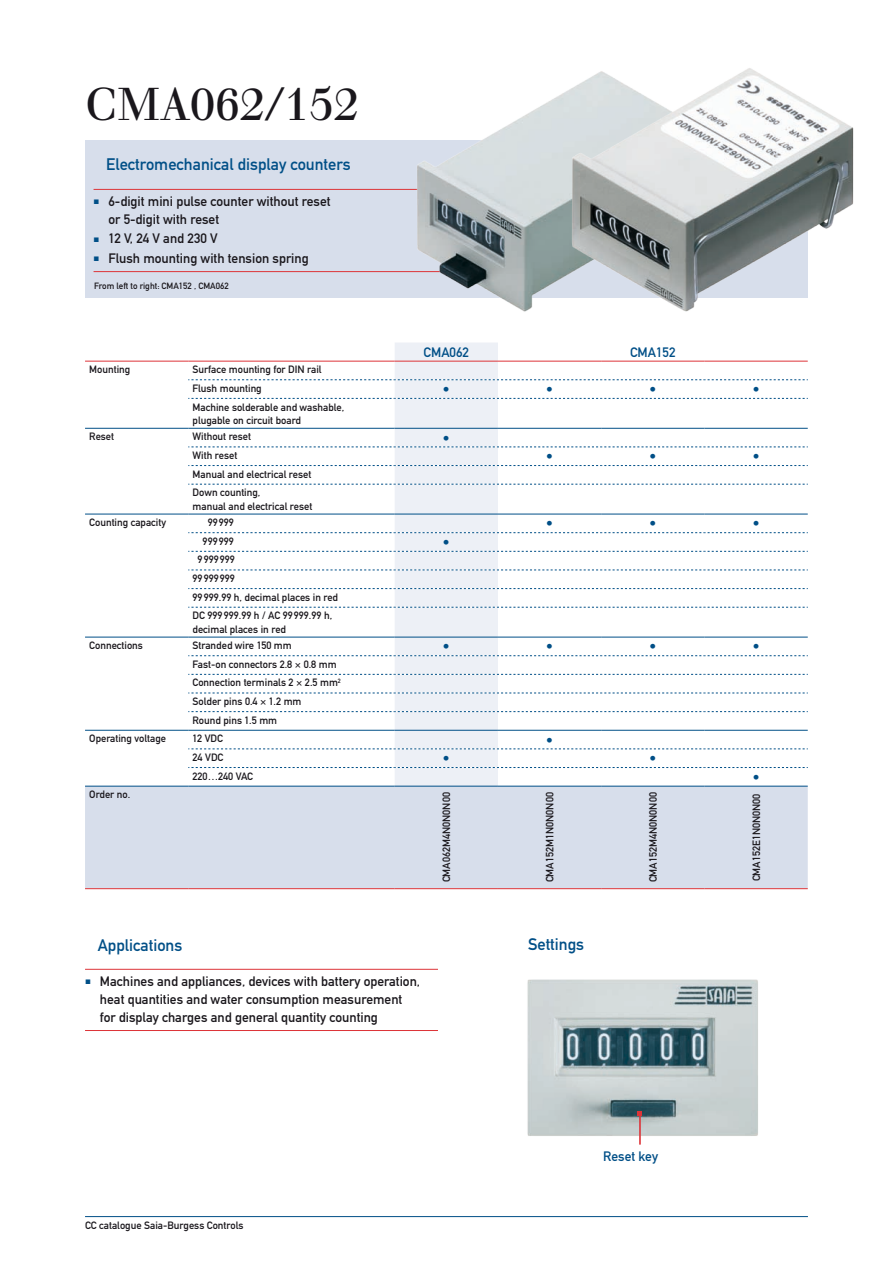
<style>
.page{position:relative;width:893px;height:1263px;background:#fff}
.page>*{position:absolute;margin:0;border:0;box-sizing:border-box;transform-origin:0 0}
._000_Titel_WB_19_20{font:45px "Walbaum";color:#1a171c}
._004_Subtitel_11_13{font:16.5px "DIN Mittelschrift";color:#004f87}
._006_Content{font:13.5px/18px "DIN Mittelschrift";color:#1a171c}
._006_Content-2{font:13.5px "DIN Mittelschrift";color:#004f87}
.Punkte{font:13.5px "DIN Mittelschrift";color:#004f87}
._006_Tabelle{font:10.5px/13.5px "DIN Mittelschrift";color:#1a171c}
._006_Tabelle_Kopie{font:9px "DIN Mittelschrift";color:#1a171c}
.s1{font-family:"Arial";font-size:9.75px;color:#004f87}
</style>
<div class="page">
<img style="left:527px;top:979px;width:231px;height:163px">
<hr style="left:85px;top:1216px;width:723px;height:1px;background:#004f87">
<div style="left:85px;top:140px;width:723px;height:158px;background:#d7deeb"></div>
<hr style="left:94px;top:189px;width:352px;height:1px;background:#dd3438">
<hr style="left:94px;top:271px;width:352px;height:1px;background:#dd3438">
<div style="left:395px;top:343px;width:103px;height:443px;background:#edf0f6"></div>
<div style="left:85px;top:787px;width:723px;height:101px;background:#d7deeb"></div>
<svg style="left:188px;top:398px;width:620px;height:1px"></svg>
<svg style="left:188px;top:447px;width:620px;height:1px"></svg>
<svg style="left:188px;top:465px;width:620px;height:1px"></svg>
<svg style="left:188px;top:484px;width:620px;height:1px"></svg>
<svg style="left:188px;top:532px;width:620px;height:1px"></svg>
<svg style="left:188px;top:551px;width:620px;height:1px"></svg>
<svg style="left:188px;top:570px;width:620px;height:1px"></svg>
<svg style="left:188px;top:588px;width:620px;height:1px"></svg>
<svg style="left:188px;top:607px;width:620px;height:1px"></svg>
<svg style="left:188px;top:655px;width:620px;height:1px"></svg>
<svg style="left:188px;top:674px;width:620px;height:1px"></svg>
<svg style="left:188px;top:693px;width:620px;height:1px"></svg>
<svg style="left:188px;top:711px;width:620px;height:1px"></svg>
<svg style="left:188px;top:749px;width:620px;height:1px"></svg>
<svg style="left:188px;top:767px;width:620px;height:1px"></svg>
<hr style="left:85px;top:786px;width:103px;height:1px;background:#004f87">
<hr style="left:188px;top:786px;width:207px;height:1px;background:#004f87">
<hr style="left:395px;top:786px;width:103px;height:1px;background:#004f87">
<hr style="left:498px;top:786px;width:103px;height:1px;background:#004f87">
<hr style="left:601px;top:786px;width:103px;height:1px;background:#004f87">
<hr style="left:704px;top:786px;width:104px;height:1px;background:#004f87">
<hr style="left:85px;top:637px;width:103px;height:1px;background:#004f87">
<hr style="left:188px;top:637px;width:207px;height:1px;background:#004f87">
<hr style="left:395px;top:637px;width:103px;height:1px;background:#004f87">
<hr style="left:498px;top:637px;width:103px;height:1px;background:#004f87">
<hr style="left:601px;top:637px;width:103px;height:1px;background:#004f87">
<hr style="left:704px;top:637px;width:104px;height:1px;background:#004f87">
<hr style="left:85px;top:730px;width:103px;height:1px;background:#004f87">
<hr style="left:188px;top:730px;width:207px;height:1px;background:#004f87">
<hr style="left:395px;top:730px;width:103px;height:1px;background:#004f87">
<hr style="left:498px;top:730px;width:103px;height:1px;background:#004f87">
<hr style="left:601px;top:730px;width:103px;height:1px;background:#004f87">
<hr style="left:704px;top:730px;width:104px;height:1px;background:#004f87">
<hr style="left:85px;top:428px;width:103px;height:1px;background:#004f87">
<hr style="left:188px;top:428px;width:207px;height:1px;background:#004f87">
<hr style="left:395px;top:428px;width:103px;height:1px;background:#004f87">
<hr style="left:498px;top:428px;width:103px;height:1px;background:#004f87">
<hr style="left:601px;top:428px;width:103px;height:1px;background:#004f87">
<hr style="left:704px;top:428px;width:104px;height:1px;background:#004f87">
<hr style="left:85px;top:514px;width:103px;height:1px;background:#004f87">
<hr style="left:188px;top:514px;width:207px;height:1px;background:#004f87">
<hr style="left:395px;top:514px;width:103px;height:1px;background:#004f87">
<hr style="left:498px;top:514px;width:103px;height:1px;background:#004f87">
<hr style="left:601px;top:514px;width:103px;height:1px;background:#004f87">
<hr style="left:704px;top:514px;width:104px;height:1px;background:#004f87">
<hr style="left:85px;top:361px;width:103px;height:1px;background:#dd3438">
<hr style="left:188px;top:361px;width:207px;height:1px;background:#dd3438">
<hr style="left:395px;top:361px;width:103px;height:1px;background:#dd3438">
<hr style="left:498px;top:361px;width:103px;height:1px;background:#dd3438">
<hr style="left:601px;top:361px;width:103px;height:1px;background:#dd3438">
<hr style="left:704px;top:361px;width:104px;height:1px;background:#dd3438">
<svg style="left:188px;top:379px;width:620px;height:1px"></svg>
<hr style="left:85px;top:888px;width:103px;height:1px;background:#dd3438">
<hr style="left:188px;top:888px;width:207px;height:1px;background:#dd3438">
<hr style="left:395px;top:888px;width:103px;height:1px;background:#dd3438">
<hr style="left:498px;top:888px;width:103px;height:1px;background:#dd3438">
<hr style="left:601px;top:888px;width:103px;height:1px;background:#dd3438">
<hr style="left:704px;top:888px;width:104px;height:1px;background:#dd3438">
<hr style="left:85px;top:969px;width:353px;height:1px;background:#dd3438">
<hr style="left:85px;top:1030px;width:353px;height:1px;background:#dd3438">
<hr style="left:639px;top:1113px;width:1px;height:31px;background:#dd3438">
<svg style="left:638px;top:1111px;width:4px;height:5px"></svg>
<img style="left:402px;top:97px;width:155px;height:215px">
<img style="left:557px;top:68px;width:297px;height:244px">
<p class="_000_Titel_WB_19_20" style="left:85px;top:78px;width:276px">CMA062/152</p>
<p class="_004_Subtitel_11_13" style="left:106px;top:154px;width:246px">Electromechanical display counters</p>
<p class="_006_Content" style="left:108px;top:192px;width:224px;text-indent:-15px"><span class="s1">■</span> 6-digit mini pulse counter without reset or 5-digit with reset</p>
<p class="_006_Content" style="left:94px;top:230px;width:126px"><span class="s1">■</span> 12 V, 24 V and 230 V</p>
<p class="_006_Content" style="left:94px;top:249px;width:217px"><span class="s1">■</span> Flush mounting with tension spring</p>
<p class="_006_Tabelle_Kopie" style="left:94px;top:281px;width:136px">From left to right: CMA152 , CMA062</p>
<p class="_006_Content-2" style="left:424px;top:344px;width:47px">CMA062</p>
<p class="_006_Content-2" style="left:630px;top:344px;width:47px">CMA152</p>
<p class="_006_Tabelle" style="left:89px;top:363px;width:43px">Mounting</p>
<p class="_006_Tabelle" style="left:193px;top:363px;width:131px">Surface mounting for DIN rail</p>
<p class="_006_Tabelle" style="left:193px;top:381px;width:71px">Flush mounting</p>
<p class="Punkte" style="left:443px;top:381px;width:8px">•</p>
<p class="Punkte" style="left:546px;top:381px;width:8px">•</p>
<p class="Punkte" style="left:649px;top:381px;width:8px">•</p>
<p class="Punkte" style="left:753px;top:381px;width:8px">•</p>
<p class="_006_Tabelle" style="left:193px;top:400px;width:152px">Machine solderable and washable, plugable on circuit board</p>
<p class="_006_Tabelle" style="left:89px;top:430px;width:26px">Reset</p>
<p class="_006_Tabelle" style="left:193px;top:430px;width:60px">Without reset</p>
<p class="Punkte" style="left:443px;top:430px;width:8px">•</p>
<p class="_006_Tabelle" style="left:193px;top:449px;width:46px">With reset</p>
<p class="Punkte" style="left:546px;top:449px;width:8px">•</p>
<p class="Punkte" style="left:649px;top:449px;width:8px">•</p>
<p class="Punkte" style="left:753px;top:449px;width:8px">•</p>
<p class="_006_Tabelle" style="left:193px;top:467px;width:120px">Manual and electrical reset</p>
<p class="_006_Tabelle" style="left:193px;top:486px;width:121px">Down counting,<br>manual and electrical reset</p>
<p class="_006_Tabelle" style="left:89px;top:516px;width:78px">Counting capacity</p>
<p class="_006_Tabelle" style="left:208px;top:516px;width:28px">99999</p>
<p class="Punkte" style="left:546px;top:516px;width:8px">•</p>
<p class="Punkte" style="left:649px;top:516px;width:8px">•</p>
<p class="Punkte" style="left:753px;top:516px;width:8px">•</p>
<p class="_006_Tabelle" style="left:203px;top:534px;width:33px">999999</p>
<p class="Punkte" style="left:443px;top:534px;width:8px">•</p>
<p class="_006_Tabelle" style="left:198px;top:553px;width:39px">9999999</p>
<p class="_006_Tabelle" style="left:193px;top:572px;width:44px">99999999</p>
<p class="_006_Tabelle" style="left:193px;top:590px;width:147px">99999.99 h, decimal places in red</p>
<p class="_006_Tabelle" style="left:193px;top:609px;width:134px">DC 999999.99 h / AC 99999.99 h, decimal places in red</p>
<p class="_006_Tabelle" style="left:89px;top:639px;width:55px">Connections</p>
<p class="_006_Tabelle" style="left:193px;top:639px;width:101px">Stranded wire 150 mm</p>
<p class="Punkte" style="left:443px;top:639px;width:8px">•</p>
<p class="Punkte" style="left:546px;top:639px;width:8px">•</p>
<p class="Punkte" style="left:649px;top:639px;width:8px">•</p>
<p class="Punkte" style="left:753px;top:639px;width:8px">•</p>
<p class="_006_Tabelle" style="left:193px;top:657px;width:146px">Fast-on connectors 2.8 × 0.8 mm</p>
<p class="_006_Tabelle" style="left:193px;top:676px;width:150px">Connection terminals 2 × 2.5 mm<sup>2</sup></p>
<p class="_006_Tabelle" style="left:193px;top:695px;width:110px">Solder pins 0.4 × 1.2 mm</p>
<p class="_006_Tabelle" style="left:193px;top:713px;width:86px">Round pins 1.5 mm</p>
<p class="_006_Tabelle" style="left:89px;top:732px;width:78px">Operating voltage</p>
<p class="_006_Tabelle" style="left:193px;top:732px;width:32px">12 VDC</p>
<p class="Punkte" style="left:546px;top:732px;width:8px">•</p>
<p class="_006_Tabelle" style="left:193px;top:751px;width:32px">24 VDC</p>
<p class="Punkte" style="left:443px;top:751px;width:8px">•</p>
<p class="Punkte" style="left:649px;top:751px;width:8px">•</p>
<p class="_006_Tabelle" style="left:193px;top:769px;width:62px">220…240 VAC</p>
<p class="Punkte" style="left:753px;top:769px;width:8px">•</p>
<p class="_006_Tabelle" style="left:89px;top:788px;width:43px">Order no.</p>
<p class="_006_Tabelle" style="left:440px;top:882px;width:92px;rotate:-90deg">CMA062M4N0N0N00</p>
<p class="_006_Tabelle" style="left:543px;top:882px;width:92px;rotate:-90deg">CMA152M1N0N0N00</p>
<p class="_006_Tabelle" style="left:646px;top:882px;width:92px;rotate:-90deg">CMA152M4N0N0N00</p>
<p class="_006_Tabelle" style="left:750px;top:881px;width:89px;rotate:-90deg">CMA152E1N0N0N00</p>
<p class="_004_Subtitel_11_13" style="left:98px;top:936px;width:86px">Applications</p>
<p class="_006_Content" style="left:100px;top:972px;width:320px;text-indent:-15px"><span class="s1">■</span> Machines and appliances, devices with battery operation, heat quantities and water consumption measurement for display charges and general quantity counting</p>
<p class="_006_Tabelle" style="left:85px;top:1219px;width:160px">CC catalogue Saia-Burgess Controls</p>
<p class="_004_Subtitel_11_13" style="left:528px;top:934px;width:58px">Settings</p>
<p class="_006_Content-2" style="left:603px;top:1149px;width:56px">Reset key</p>
</div>
